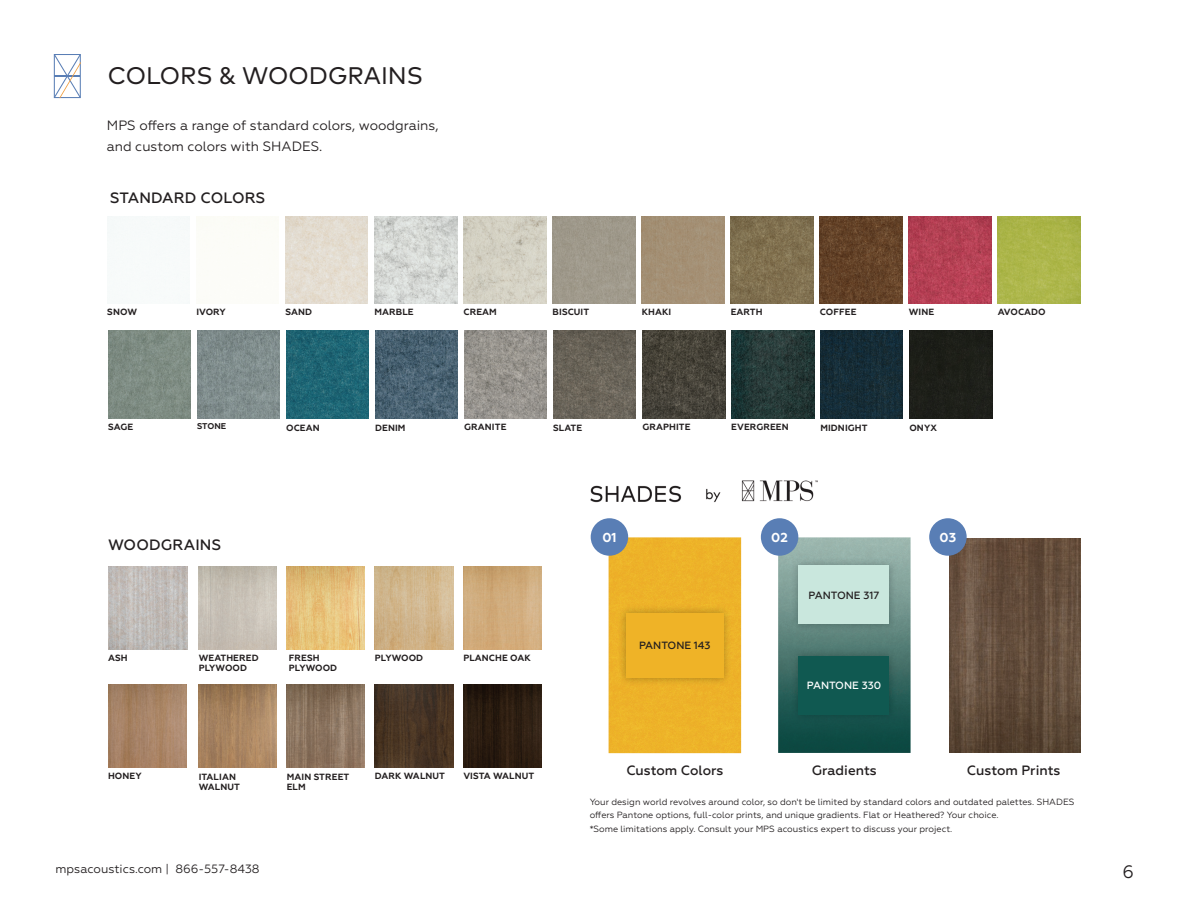
<style>
.page{position:relative;width:1188px;height:918px;background:#fff}
.page>*{position:absolute;margin:0;border:0;box-sizing:border-box;transform-origin:0 0}
.t1{font:24px "Mark";color:#231f20}
.t2{font:18px "Geometria";color:#231f20}
.t3{font:500 15px "Geometria";letter-spacing:.01em;color:#231f20}
.t4{font:13.5px/21px "Geometria";color:#231f20}
.t5{font:500 13.5px "Geometria";color:#231f20}
.t6{font:700 12.9px "Geometria";color:#fff}
.t7{font:12px "Geometria";color:#231f20}
.t8{font:500 10.5px "Geometria";color:#231f20}
.t9{font:500 10.5px "Geometria";color:#fff}
.t10{font:9px/13.5px "Geometria";color:#231f20}
.t11{font:700 9px/10.8px "Geometria";letter-spacing:.01em;color:#231f20}
.t12{font:700 8.4px "Geometria";color:#231f20}
</style>
<div class="page">
<svg style="left:54px;top:54px;width:27px;height:44px"></svg>
<img style="left:464px;top:331px;width:83px;height:87px">
<img style="left:108px;top:331px;width:83px;height:87px">
<img style="left:998px;top:216px;width:83px;height:88px">
<img style="left:909px;top:216px;width:82px;height:88px">
<img style="left:731px;top:216px;width:82px;height:88px">
<img style="left:820px;top:216px;width:82px;height:88px">
<img style="left:732px;top:331px;width:82px;height:87px">
<img style="left:553px;top:331px;width:83px;height:87px">
<img style="left:374px;top:216px;width:83px;height:88px">
<img style="left:197px;top:331px;width:83px;height:87px">
<div style="left:553px;top:216px;width:82px;height:88px;background:#9f998b"></div>
<img style="left:820px;top:331px;width:83px;height:87px">
<div style="left:909px;top:331px;width:83px;height:87px;background:#1d1f19"></div>
<img style="left:463px;top:216px;width:83px;height:87px">
<img style="left:285px;top:216px;width:83px;height:88px">
<img style="left:286px;top:331px;width:83px;height:87px">
<img style="left:107px;top:216px;width:83px;height:88px">
<div style="left:642px;top:216px;width:82px;height:88px;background:#a49075"></div>
<img style="left:375px;top:331px;width:83px;height:87px">
<img style="left:642px;top:331px;width:83px;height:87px">
<img style="left:109px;top:566px;width:78px;height:83px">
<img style="left:375px;top:685px;width:78px;height:83px">
<img style="left:286px;top:566px;width:79px;height:83px">
<img style="left:108px;top:685px;width:78px;height:83px">
<img style="left:198px;top:685px;width:79px;height:83px">
<img style="left:286px;top:685px;width:79px;height:83px">
<img style="left:463px;top:566px;width:79px;height:83px">
<img style="left:375px;top:566px;width:78px;height:83px">
<img style="left:463px;top:685px;width:79px;height:83px">
<img style="left:198px;top:566px;width:79px;height:83px">
<img style="left:949px;top:538px;width:131px;height:214px">
<div style="left:609px;top:537px;width:132px;height:216px;background:#edb329"></div>
<img style="left:778px;top:537px;width:133px;height:216px">
<img style="left:618px;top:605px;width:114px;height:81px">
<div style="left:626px;top:613px;width:97px;height:65px;background:#efb327"></div>
<img style="left:791px;top:648px;width:106px;height:74px">
<div style="left:799px;top:656px;width:90px;height:58px;background:#105951"></div>
<img style="left:791px;top:558px;width:106px;height:74px">
<div style="left:799px;top:566px;width:90px;height:58px;background:#c9e7dd"></div>
<div style="left:591px;top:518px;width:37px;height:38px;background:#597eb5;border-radius:50%"></div>
<div style="left:761px;top:518px;width:37px;height:38px;background:#597eb5;border-radius:50%"></div>
<div style="left:929px;top:518px;width:38px;height:38px;background:#597eb5;border-radius:50%"></div>
<img style="left:590px;top:481px;width:227px;height:21px">
<h1 class="t1" style="left:108px;top:61px;width:317px">COLORS &amp; WOODGRAINS</h1>
<h3 class="t4" style="left:107px;top:114px;width:333px">MPS offers a range of standard colors, woodgrains, and custom colors with SHADES.</h3>
<h3 class="t3" style="left:110px;top:189px;width:157px">STANDARD COLORS</h3>
<p class="t11" style="left:107px;top:307px;width:31px">SNOW</p>
<p class="t11" style="left:642px;top:307px;width:31px">KHAKI</p>
<p class="t11" style="left:196px;top:307px;width:31px">IVORY</p>
<p class="t11" style="left:285px;top:307px;width:28px">SAND</p>
<p class="t11" style="left:464px;top:307px;width:35px">CREAM</p>
<p class="t11" style="left:553px;top:307px;width:38px">BISCUIT</p>
<p class="t11" style="left:375px;top:307px;width:41px">MARBLE</p>
<p class="t11" style="left:731px;top:307px;width:33px">EARTH</p>
<p class="t11" style="left:820px;top:307px;width:38px">COFFEE</p>
<p class="t11" style="left:909px;top:307px;width:27px">WINE</p>
<p class="t11" style="left:998px;top:307px;width:49px">AVOCADO</p>
<p class="t12" style="left:197px;top:421px;width:31px">STONE</p>
<p class="t11" style="left:108px;top:421px;width:27px">SAGE</p>
<p class="t11" style="left:464px;top:421px;width:44px">GRANITE</p>
<p class="t11" style="left:286px;top:422px;width:35px">OCEAN</p>
<p class="t11" style="left:375px;top:422px;width:32px">DENIM</p>
<p class="t11" style="left:553px;top:422px;width:31px">SLATE</p>
<p class="t11" style="left:731px;top:421px;width:59px">EVERGREEN</p>
<p class="t11" style="left:642px;top:421px;width:50px">GRAPHITE</p>
<p class="t11" style="left:820px;top:422px;width:49px">MIDNIGHT</p>
<p class="t11" style="left:909px;top:422px;width:29px">ONYX</p>
<h3 class="t3" style="left:108px;top:536px;width:115px">WOODGRAINS</h3>
<p class="t11" style="left:108px;top:652px;width:21px">ASH</p>
<p class="t11" style="left:108px;top:771px;width:35px">HONEY</p>
<p class="t11" style="left:199px;top:652px;width:61px">WEATHERED<br>PLYWOOD</p>
<p class="t11" style="left:463px;top:652px;width:69px">PLANCHE OAK</p>
<p class="t11" style="left:289px;top:652px;width:50px">FRESH<br>PLYWOOD</p>
<p class="t11" style="left:375px;top:652px;width:50px">PLYWOOD</p>
<p class="t11" style="left:199px;top:771px;width:43px">ITALIAN<br>WALNUT</p>
<p class="t11" style="left:287px;top:771px;width:64px">MAIN STREET<br>ELM</p>
<p class="t11" style="left:375px;top:771px;width:72px">DARK WALNUT</p>
<p class="t11" style="left:463px;top:771px;width:72px">VISTA WALNUT</p>
<h3 class="t6" style="left:602px;top:530px;width:16px">01</h3>
<h3 class="t6" style="left:771px;top:530px;width:18px">02</h3>
<h3 class="t6" style="left:940px;top:530px;width:18px">03</h3>
<p class="t8" style="left:639px;top:640px;width:73px">PANTONE 143</p>
<p class="t8" style="left:809px;top:589px;width:72px">PANTONE 317</p>
<p class="t9" style="left:807px;top:680px;width:76px">PANTONE 330</p>
<h3 class="t5" style="left:626px;top:762px;width:99px">Custom Colors</h3>
<h3 class="t5" style="left:812px;top:762px;width:67px">Gradients</h3>
<h3 class="t5" style="left:967px;top:762px;width:95px">Custom Prints</h3>
<p class="t10" style="left:590px;top:795px;width:486px">Your design world revolves around color, so don't be limited by standard colors and outdated palettes. SHADES offers Pantone options, full-color prints, and unique gradients. Flat or Heathered? Your choice.<br>*Some limitations apply. Consult your MPS acoustics expert to discuss your project.</p>
<h3 class="t7" style="left:56px;top:862px;width:206px">mpsacoustics.com | 866-557-8438</h3>
<h2 class="t2" style="left:1122px;top:861px;width:13px">6</h2>
</div>
